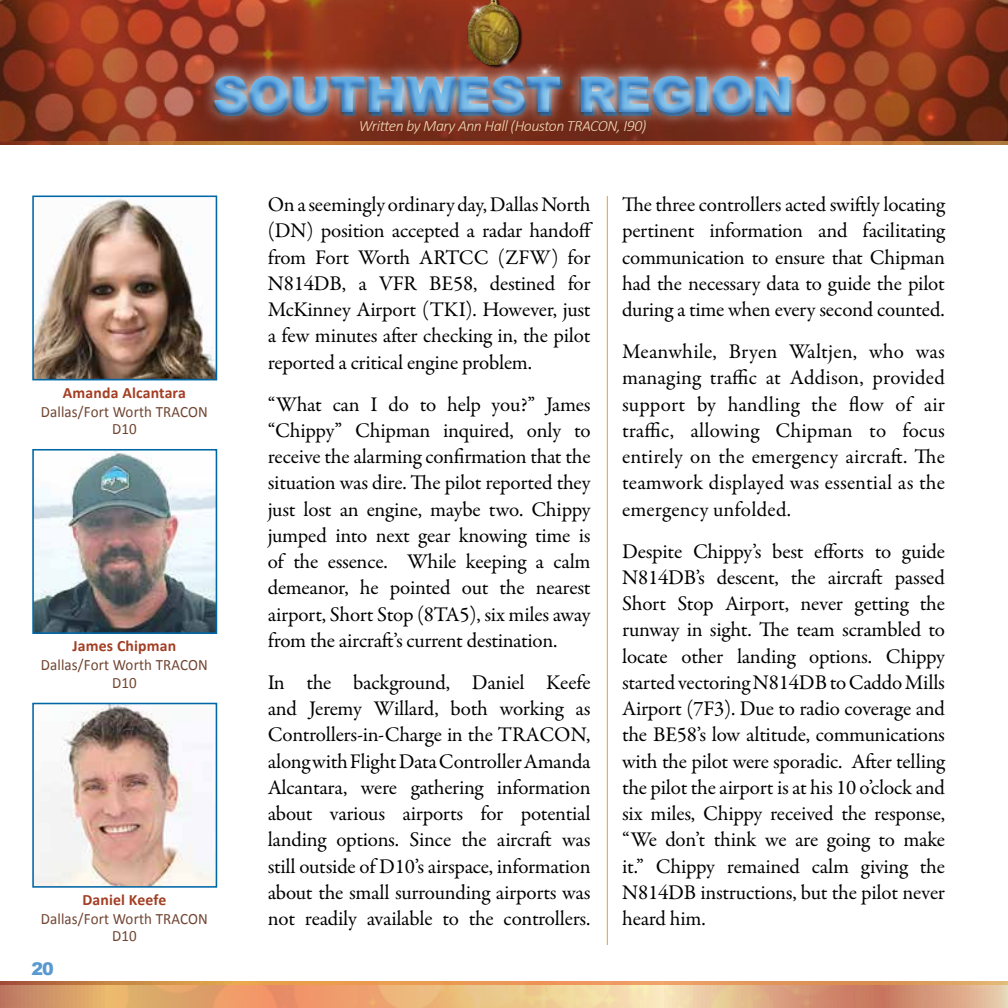
<style>
.page{position:relative;width:1008px;height:1008px;background:#fff}
.page>*{position:absolute;margin:0;border:0;box-sizing:border-box;transform-origin:0 0}
.t1{font:900 49px "Arial";color:#7bc1eb}
.t2{font:21px/26.2px "Garamond Premr Pro";letter-spacing:-.01em;color:#000;text-align:justify}
.t3{font:900 17.5px "Arial";color:#5899d1}
.t4{font:15.75px/17.5px "Calibri";letter-spacing:.01em;color:#704431;text-align:center;scale:.95 1}
.t5{font:italic 300 15.75px "Calibri";letter-spacing:-.03em;color:#f0dbb6}
.t6{font:700 15.75px "Calibri";letter-spacing:.01em;color:#a33e23}
</style>
<div class="page">
<hr style="left:607px;top:196px;width:1px;height:749px;background:#dba428">
<svg style="left:0;top:985px;width:1008px;height:23px;background:#e3ad7e"></svg>
<svg style="left:0;top:141px;width:1008px;height:4px;background:#b9662f"></svg>
<svg style="left:0;top:982px;width:1008px;height:3px;background:#df9554"></svg>
<div style="left:0;top:0;width:1008px;height:141px;background:#7bc1eb;opacity:.75"></div>
<svg style="left:210px;top:70px;width:584px;height:4px;background:#995342"></svg>
<img style="left:209px;top:74px;width:585px;height:45px">
<img style="left:35px;top:199px;width:179px;height:178px">
<div style="left:32px;top:196px;width:185px;height:184px;border:2px solid #0067a7"></div>
<img style="left:35px;top:453px;width:179px;height:178px">
<div style="left:32px;top:449px;width:185px;height:185px;border:2px solid #0067a7"></div>
<img style="left:35px;top:706px;width:179px;height:179px">
<div style="left:32px;top:703px;width:185px;height:185px;border:2px solid #0067a7"></div>
<h1 class="t1" style="left:213px;top:59px;width:581px">SOUTHWEST REGION</h1>
<p class="t6" style="left:63px;top:381px;width:124px">Amanda Alcantara</p>
<p class="t4" style="left:41px;top:402px;width:177px">Dallas/Fort Worth TRACON<br>D10</p>
<p class="t6" style="left:73px;top:635px;width:105px">James Chipman</p>
<p class="t4" style="left:41px;top:656px;width:177px">Dallas/Fort Worth TRACON<br>D10</p>
<p class="t6" style="left:82px;top:889px;width:85px">Daniel Keefe</p>
<p class="t4" style="left:41px;top:910px;width:177px">Dallas/Fort Worth TRACON<br>D10</p>
<p class="t3" style="left:32px;top:956px;width:24px">20</p>
<p class="t5" style="left:359px;top:116px;width:289px">Written by Mary Ann Hall (Houston TRACON, I90)</p>
<p class="t2" style="left:268px;top:192px;width:327px">On a seemingly ordinary day, Dallas North (DN) position accepted a radar handoff from Fort Worth ARTCC (ZFW) for N814DB, a VFR BE58, destined for McKinney Airport (TKI). However, just a few minutes after checking in, the pilot reported a critical engine problem.</p>
<p class="t2" style="left:268px;top:391px;width:324px">“What can I do to help you?” James “Chippy” Chipman inquired, only to receive the alarming confirmation that the situation was dire. The pilot reported they just lost an engine, maybe two. Chippy jumped into next gear knowing time is of the essence. While keeping a calm demeanor, he pointed out the nearest airport, Short Stop (8TA5), six miles away from the aircraft’s current destination.</p>
<p class="t2" style="left:268px;top:670px;width:324px">In the background, Daniel Keefe and Jeremy Willard, both working as Controllers-in-Charge in the TRACON, along with Flight Data Controller Amanda Alcantara, were gathering information about various airports for potential landing options. Since the aircraft was still outside of D10’s airspace, information about the small surrounding airports was not readily available to the controllers.</p>
<p class="t2" style="left:622px;top:192px;width:324px">The three controllers acted swiftly locating pertinent information and facilitating communication to ensure that Chipman had the necessary data to guide the pilot during a time when every second counted.</p>
<p class="t2" style="left:622px;top:339px;width:324px">Meanwhile, Bryen Waltjen, who was managing traffic at Addison, provided support by handling the flow of air traffic, allowing Chipman to focus entirely on the emergency aircraft. The teamwork displayed was essential as the emergency unfolded.</p>
<p class="t2" style="left:622px;top:538px;width:324px">Despite Chippy’s best efforts to guide N814DB’s descent, the aircraft passed Short Stop Airport, never getting the runway in sight. The team scrambled to locate other landing options. Chippy started vectoring N814DB to Caddo Mills Airport (7F3). Due to radio coverage and the BE58’s low altitude, communications with the pilot were sporadic. After telling the pilot the airport is at his 10 o’clock and six miles, Chippy received the response, “We don’t think we are going to make it.” Chippy remained calm giving the N814DB instructions, but the pilot never heard him.</p>
</div>
